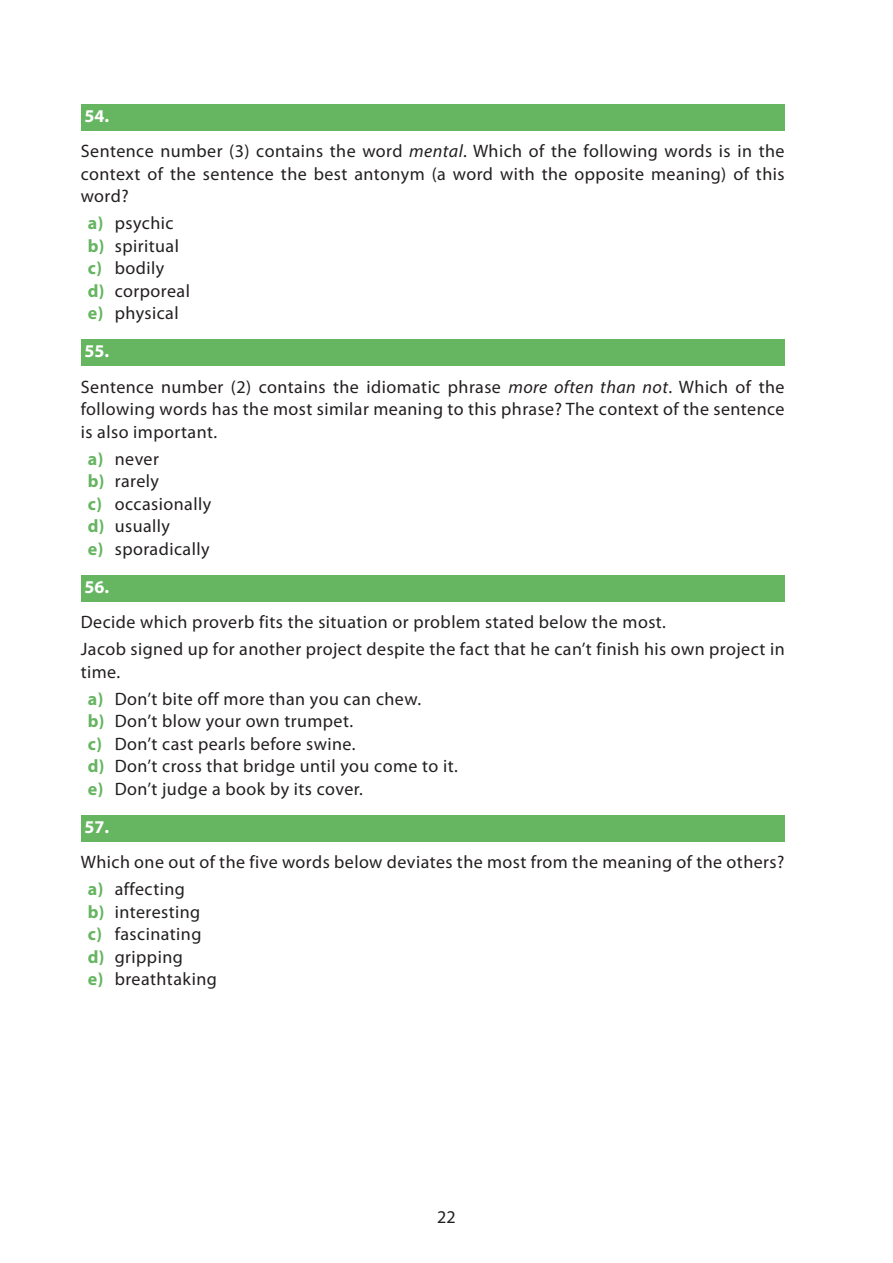
<style>
.page{position:relative;width:893px;height:1263px;background:#fff}
.page>*{position:absolute;margin:0;border:0;box-sizing:border-box;transform-origin:0 0}
.Zadání{font:18px/22.5px "Myriad Pro";letter-spacing:.025em;color:#231f20;text-align:justify}
.BLOK{font:18px/22.5px "Myriad Pro";letter-spacing:.025em;color:#231f20}
.t1{font:700 18px "Myriad Pro";color:#fff}
.s1{font-style:italic}
.s2{font-weight:700;color:#66b561}
</style>
<div class="page">
<div style="left:81px;top:104px;width:703px;height:27px;background:#66b561"></div>
<div style="left:81px;top:340px;width:703px;height:26px;background:#66b561"></div>
<div style="left:81px;top:575px;width:703px;height:27px;background:#66b561"></div>
<div style="left:81px;top:815px;width:703px;height:26px;background:#66b561"></div>
<p class="t1" style="left:84px;top:104px;width:26px">54.</p>
<p class="Zadání" style="left:81px;top:140px;width:705px">Sentence number (3) contains the word <span class="s1">mental</span>. Which of the following words is in the context of the sentence the best antonym (a word with the opposite meaning) of this word?</p>
<p class="Zadání" style="left:88px;top:212px;width:87px"><span class="s2">a)</span> psychic</p>
<p class="Zadání" style="left:88px;top:234px;width:93px"><span class="s2">b)</span> spiritual</p>
<p class="Zadání" style="left:88px;top:257px;width:78px"><span class="s2">c)</span> bodily</p>
<p class="Zadání" style="left:88px;top:279px;width:104px"><span class="s2">d)</span> corporeal</p>
<p class="Zadání" style="left:88px;top:302px;width:92px"><span class="s2">e)</span> physical</p>
<p class="t1" style="left:84px;top:340px;width:26px">55.</p>
<p class="Zadání" style="left:81px;top:375px;width:705px">Sentence number (2) contains the idiomatic phrase <span class="s1">more often than not</span>. Which of the following words has the most similar meaning to this phrase? The context of the sentence is also important.</p>
<p class="Zadání" style="left:88px;top:447px;width:73px"><span class="s2">a)</span> never</p>
<p class="Zadání" style="left:88px;top:470px;width:73px"><span class="s2">b)</span> rarely</p>
<p class="Zadání" style="left:88px;top:492px;width:125px"><span class="s2">c)</span> occasionally</p>
<p class="Zadání" style="left:88px;top:515px;width:84px"><span class="s2">d)</span> usually</p>
<p class="Zadání" style="left:88px;top:537px;width:123px"><span class="s2">e)</span> sporadically</p>
<p class="t1" style="left:84px;top:575px;width:26px">56.</p>
<p class="BLOK" style="left:81px;top:611px;width:587px">Decide which proverb fits the situation or problem stated below the most.</p>
<p class="BLOK" style="left:81px;top:637px;width:705px">Jacob signed up for another project despite the fact that he can’t finish his own project in time.</p>
<p class="Zadání" style="left:88px;top:687px;width:335px"><span class="s2">a)</span> Don’t bite off more than you can chew.</p>
<p class="Zadání" style="left:88px;top:709px;width:267px"><span class="s2">b)</span> Don’t blow your own trumpet.</p>
<p class="Zadání" style="left:88px;top:732px;width:269px"><span class="s2">c)</span> Don’t cast pearls before swine.</p>
<p class="Zadání" style="left:88px;top:754px;width:372px"><span class="s2">d)</span> Don’t cross that bridge until you come to it.</p>
<p class="Zadání" style="left:88px;top:777px;width:277px"><span class="s2">e)</span> Don’t judge a book by its cover.</p>
<p class="t1" style="left:84px;top:815px;width:26px">57.</p>
<p class="BLOK" style="left:81px;top:850px;width:705px">Which one out of the five words below deviates the most from the meaning of the others?</p>
<p class="Zadání" style="left:88px;top:877px;width:99px"><span class="s2">a)</span> affecting</p>
<p class="Zadání" style="left:88px;top:900px;width:114px"><span class="s2">b)</span> interesting</p>
<p class="Zadání" style="left:88px;top:922px;width:115px"><span class="s2">c)</span> fascinating</p>
<p class="Zadání" style="left:88px;top:945px;width:97px"><span class="s2">d)</span> gripping</p>
<p class="Zadání" style="left:88px;top:967px;width:131px"><span class="s2">e)</span> breathtaking</p>
<p class="Zadání" style="left:437px;top:1205px;width:20px">22</p>
</div>
